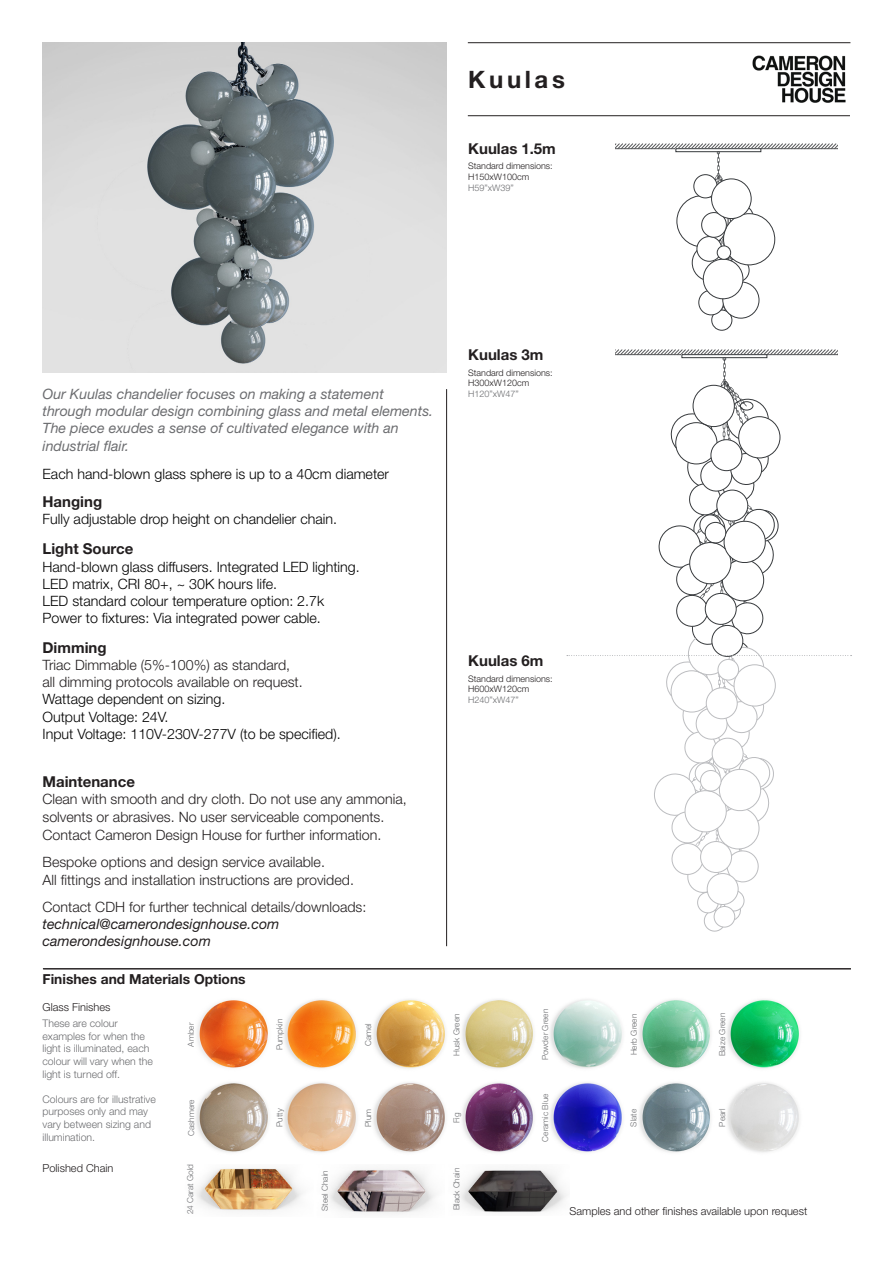
<style>
.page{position:relative;width:893px;height:1263px;background:#fff}
.page>*{position:absolute;margin:0;border:0;box-sizing:border-box;transform-origin:0 0}
.t1{font:700 24px "Helvetica Neue LT Pro";letter-spacing:.15em;color:#231f20}
.t2{font:700 15px "Helvetica Neue LT Pro";color:#231f20}
.t3{font:300 14.25px/17.7px "Helvetica Neue LT Std";color:#231f20}
.t4{font:300 14.25px/17.1px "Helvetica Neue LT Std";color:#000}
.t5{font:italic 14.25px/17.1px "Helvetica Neue LT Std";color:#6c6d70}
.t6{font:italic 14.25px/17.1px "Helvetica Neue LT Std";color:#231f20}
.t7{font:700 13.8px "Helvetica Neue LT Pro";color:#231f20}
.t8{font:300 11.1px "Helvetica Neue LT Std";color:#231f20}
.t9{font:300 10.5px/12.6px "Helvetica Neue LT Std";color:#6c6d70}
.t10{font:300 9px "Helvetica Neue LT Std";color:#231f20}
.t11{font:300 9px "Helvetica Neue LT Std";color:#6c6d70}
.t12{font:300 8.25px "Helvetica Neue LT Std";color:#6c6d70}
</style>
<div class="page">
<hr style="left:468px;top:42px;width:382px;height:1px;background:#231f20">
<hr style="left:468px;top:115px;width:382px;height:1px;background:#231f20">
<img style="left:752px;top:55px;width:94px;height:48px">
<hr style="left:446px;top:389px;width:1px;height:557px;background:#231f20">
<hr style="left:43px;top:968px;width:808px;height:1px;background:#231f20">
<svg style="left:719px;top:237px;width:13px;height:23px"></svg>
<div style="left:711px;top:310px;width:21px;height:20px;border:1px solid #373a3d;border-radius:50%"></div>
<div style="left:699px;top:290px;width:25px;height:25px;background:#fff;border-radius:50%"></div>
<div style="left:698px;top:290px;width:26px;height:25px;border:1px solid #373a3d;border-radius:50%"></div>
<div style="left:676px;top:195px;width:52px;height:52px;background:#fff;border-radius:50%"></div>
<div style="left:730px;top:205px;width:23px;height:24px;border:1px solid #373a3d;border-radius:50%"></div>
<svg style="left:726px;top:258px;width:23px;height:24px"></svg>
<div style="left:726px;top:258px;width:23px;height:24px;border:1px solid #373a3d;border-radius:50%"></div>
<div style="left:722px;top:282px;width:37px;height:36px;background:#fff;border-radius:50%"></div>
<div style="left:722px;top:282px;width:37px;height:37px;border:1px solid #373a3d;border-radius:50%"></div>
<svg style="left:692px;top:244px;width:37px;height:37px"></svg>
<div style="left:692px;top:244px;width:37px;height:37px;border:1px solid #373a3d;border-radius:50%"></div>
<div style="left:703px;top:259px;width:40px;height:40px;background:#fff;border-radius:50%"></div>
<div style="left:703px;top:259px;width:40px;height:40px;border:1px solid #373a3d;border-radius:50%"></div>
<div style="left:723px;top:213px;width:52px;height:52px;background:#fff;border-radius:50%"></div>
<div style="left:723px;top:213px;width:52px;height:52px;border:1px solid #373a3d;border-radius:50%"></div>
<div style="left:697px;top:236px;width:25px;height:25px;background:#fff;border-radius:50%"></div>
<div style="left:697px;top:236px;width:25px;height:26px;border:1px solid #373a3d;border-radius:50%"></div>
<div style="left:701px;top:212px;width:26px;height:25px;background:#fff;border-radius:50%"></div>
<div style="left:701px;top:212px;width:26px;height:26px;border:1px solid #373a3d;border-radius:50%"></div>
<div style="left:717px;top:246px;width:14px;height:13px;background:#fff;border-radius:50%"></div>
<div style="left:717px;top:246px;width:14px;height:14px;border:1px solid #373a3d;border-radius:50%"></div>
<svg style="left:711px;top:179px;width:40px;height:40px"></svg>
<div style="left:711px;top:178px;width:41px;height:41px;border:1px solid #373a3d;border-radius:50%"></div>
<svg style="left:615px;top:144px;width:223px;height:70px"></svg>
<svg style="left:567px;top:350px;width:285px;height:582px"></svg>
<img style="left:196px;top:1168px;width:107px;height:43px">
<img style="left:328px;top:1169px;width:107px;height:45px">
<img style="left:459px;top:1170px;width:108px;height:43px">
<img style="left:284px;top:999px;width:73px;height:70px">
<img style="left:373px;top:999px;width:73px;height:70px">
<img style="left:197px;top:1000px;width:71px;height:68px">
<img style="left:462px;top:999px;width:72px;height:70px">
<img style="left:550px;top:999px;width:72px;height:70px">
<img style="left:727px;top:999px;width:73px;height:70px">
<img style="left:639px;top:999px;width:72px;height:70px">
<img style="left:639px;top:1082px;width:72px;height:71px">
<img style="left:373px;top:1082px;width:72px;height:71px">
<img style="left:196px;top:1082px;width:72px;height:71px">
<img style="left:550px;top:1082px;width:73px;height:71px">
<img style="left:727px;top:1082px;width:73px;height:71px">
<img style="left:284px;top:1082px;width:73px;height:71px">
<img style="left:462px;top:1082px;width:72px;height:71px">
<hr style="left:43px;top:969px;width:808px;height:1px;background:#231f20">
<img style="left:43px;top:43px;width:403px;height:329px">
<p class="t1" style="left:468px;top:64px;width:98px">Kuulas</p>
<p class="t2" style="left:468px;top:139px;width:89px">Kuulas 1.5m</p>
<p class="t10" style="left:468px;top:161px;width:86px">Standard dimensions:</p>
<p class="t10" style="left:468px;top:171px;width:63px">H150xW100cm</p>
<p class="t11" style="left:468px;top:182px;width:47px">H59”xW39”</p>
<p class="t5" style="left:43px;top:385px;width:392px">Our Kuulas chandelier focuses on making a statement through modular design combining glass and metal elements.<br>The piece exudes a sense of cultivated elegance with an industrial flair.</p>
<p class="t4" style="left:43px;top:465px;width:348px">Each hand-blown glass sphere is up to a 40cm diameter</p>
<p class="t2" style="left:43px;top:492px;width:61px">Hanging</p>
<p class="t4" style="left:43px;top:510px;width:296px">Fully adjustable drop height on chandelier chain.</p>
<p class="t2" style="left:43px;top:539px;width:92px">Light Source</p>
<p class="t4" style="left:43px;top:558px;width:319px">Hand-blown glass diffusers. Integrated LED lighting.</p>
<p class="t4" style="left:43px;top:575px;width:236px">LED matrix, CRI 80+, ~ 30K hours life.</p>
<p class="t4" style="left:43px;top:592px;width:283px">LED standard colour temperature option: 2.7k</p>
<p class="t4" style="left:43px;top:609px;width:280px">Power to fixtures: Via integrated power cable.</p>
<p class="t2" style="left:43px;top:638px;width:66px">Dimming</p>
<p class="t3" style="left:43px;top:656px;width:249px">Triac Dimmable (5%-100%) as standard,</p>
<p class="t3" style="left:43px;top:673px;width:262px">all dimming protocols available on request.</p>
<p class="t4" style="left:43px;top:690px;width:184px">Wattage dependent on sizing.<br>Output Voltage: 24V.</p>
<p class="t4" style="left:43px;top:725px;width:300px">Input Voltage: 110V-230V-277V (to be specified).</p>
<p class="t2" style="left:43px;top:772px;width:94px">Maintenance</p>
<p class="t3" style="left:43px;top:790px;width:366px">Clean with smooth and dry cloth. Do not use any ammonia, solvents or abrasives. No user serviceable components.<br>Contact Cameron Design House for further information.</p>
<p class="t3" style="left:43px;top:853px;width:313px">Bespoke options and design service available.<br>All fittings and installation instructions are provided.</p>
<p class="t3" style="left:43px;top:898px;width:325px">Contact CDH for further technical details/downloads:</p>
<p class="t6" style="left:43px;top:915px;width:238px">technical@camerondesignhouse.com camerondesignhouse.com</p>
<p class="t7" style="left:43px;top:970px;width:205px">Finishes and Materials Options</p>
<p class="t2" style="left:468px;top:345px;width:77px">Kuulas 3m</p>
<p class="t10" style="left:468px;top:367px;width:86px">Standard dimensions:</p>
<p class="t10" style="left:468px;top:378px;width:63px">H300xW120cm</p>
<p class="t11" style="left:468px;top:388px;width:52px">H120”xW47”</p>
<p class="t2" style="left:468px;top:651px;width:77px">Kuulas 6m</p>
<p class="t10" style="left:468px;top:673px;width:86px">Standard dimensions:</p>
<p class="t10" style="left:468px;top:684px;width:63px">H600xW120cm</p>
<p class="t11" style="left:468px;top:694px;width:52px">H240”xW47”</p>
<p class="t8" style="left:43px;top:1000px;width:69px">Glass Finishes</p>
<p class="t9" style="left:43px;top:1017px;width:112px">These are colour examples for when the light is illuminated, each colour will vary when the light is turned off.</p>
<p class="t9" style="left:43px;top:1092px;width:115px">Colours are for illustrative purposes only and may vary between sizing and illumination.</p>
<p class="t8" style="left:43px;top:1161px;width:72px">Polished Chain</p>
<p class="t12" style="left:186px;top:1046px;width:25px;rotate:-90deg">Amber</p>
<p class="t12" style="left:275px;top:1050px;width:33px;rotate:-90deg">Pumpkin</p>
<p class="t12" style="left:363px;top:1046px;width:24px;rotate:-90deg">Camel</p>
<p class="t12" style="left:452px;top:1056px;width:44px;rotate:-90deg">Husk Green</p>
<p class="t12" style="left:540px;top:1060px;width:53px;rotate:-90deg">Powder Green</p>
<p class="t12" style="left:629px;top:1055px;width:43px;rotate:-90deg">Herb Green</p>
<p class="t12" style="left:717px;top:1056px;width:45px;rotate:-90deg">Baize Green</p>
<p class="t12" style="left:186px;top:1136px;width:38px;rotate:-90deg">Cashmere</p>
<p class="t12" style="left:275px;top:1127px;width:20px;rotate:-90deg">Putty</p>
<p class="t12" style="left:363px;top:1127px;width:20px;rotate:-90deg">Plum</p>
<p class="t12" style="left:452px;top:1123px;width:12px;rotate:-90deg">Fig</p>
<p class="t12" style="left:185px;top:1214px;width:52px;rotate:-90deg">24 Carat Gold</p>
<p class="t12" style="left:320px;top:1211px;width:42px;rotate:-90deg">Steel Chain</p>
<p class="t12" style="left:452px;top:1210px;width:44px;rotate:-90deg">Black Chain</p>
<p class="t12" style="left:540px;top:1141px;width:49px;rotate:-90deg">Ceramic Blue</p>
<p class="t12" style="left:629px;top:1126px;width:19px;rotate:-90deg">Slate</p>
<p class="t12" style="left:717px;top:1127px;width:19px;rotate:-90deg">Pearl</p>
<p class="t8" style="left:569px;top:1204px;width:239px">Samples and other finishes available upon request</p>
</div>
